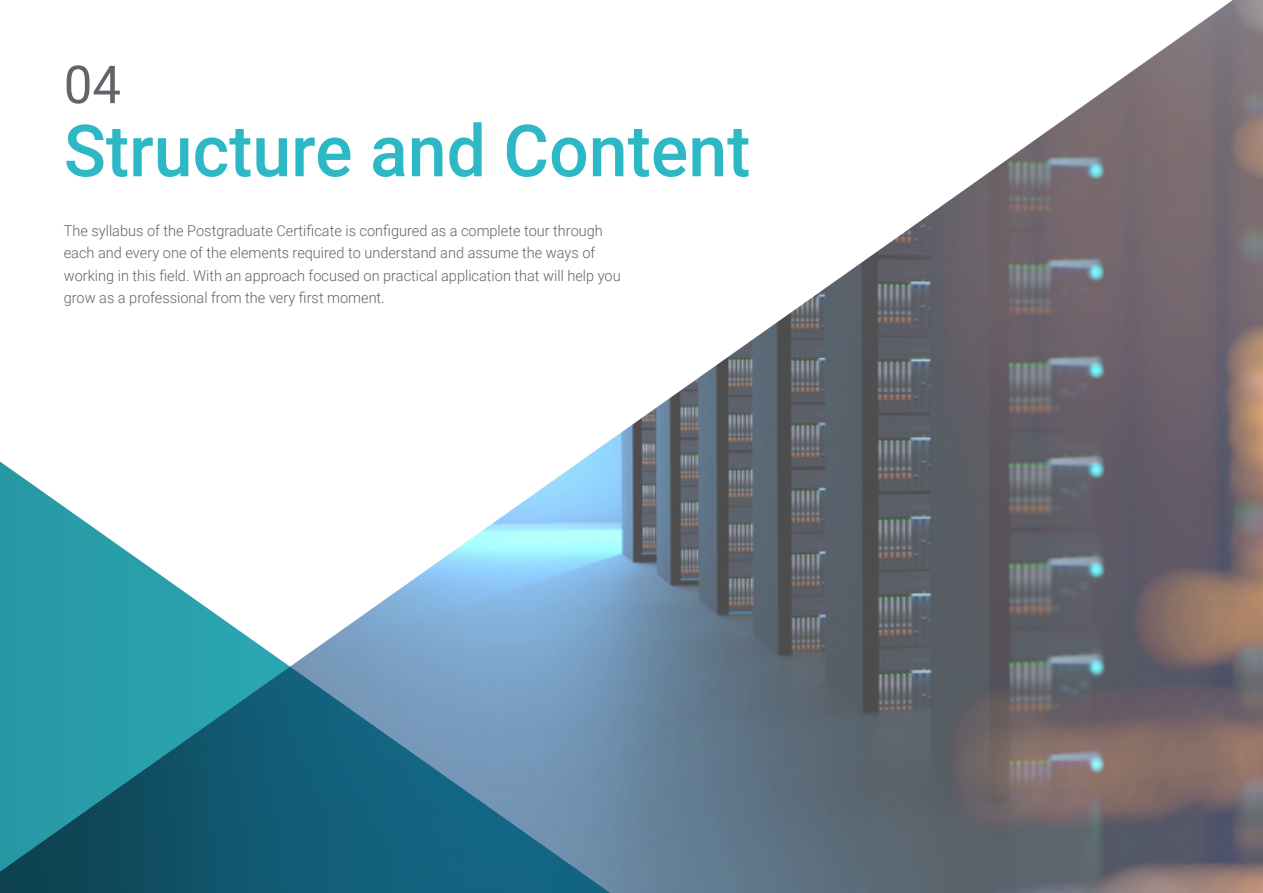
<style>
.page{position:relative;width:1263px;height:893px;background:#fff}
.page>*{position:absolute;margin:0;border:0;box-sizing:border-box;transform-origin:0 0}
.t1{font:500 72px "Roboto";color:#2db8c5}
.t2{font:52.5px "Roboto";color:#61646a}
.t3{font:300 15px/22.5px "Roboto";color:#61646a}
</style>
<div class="page">
<img style="left:602px;top:0;width:661px;height:893px">
<svg style="left:0;top:446px;width:640px;height:447px"></svg>
<h2 class="t2" style="left:64px;top:48px;width:59px">04</h2>
<h1 class="t1" style="left:64px;top:100px;width:688px">Structure and Content</h1>
<p class="t3" style="left:64px;top:218px;width:558px">The syllabus of the Postgraduate Certificate is configured as a complete tour through each and every one of the elements required to understand and assume the ways of working in this field. With an approach focused on practical application that will help you grow as a professional from the very first moment.</p>
</div>
